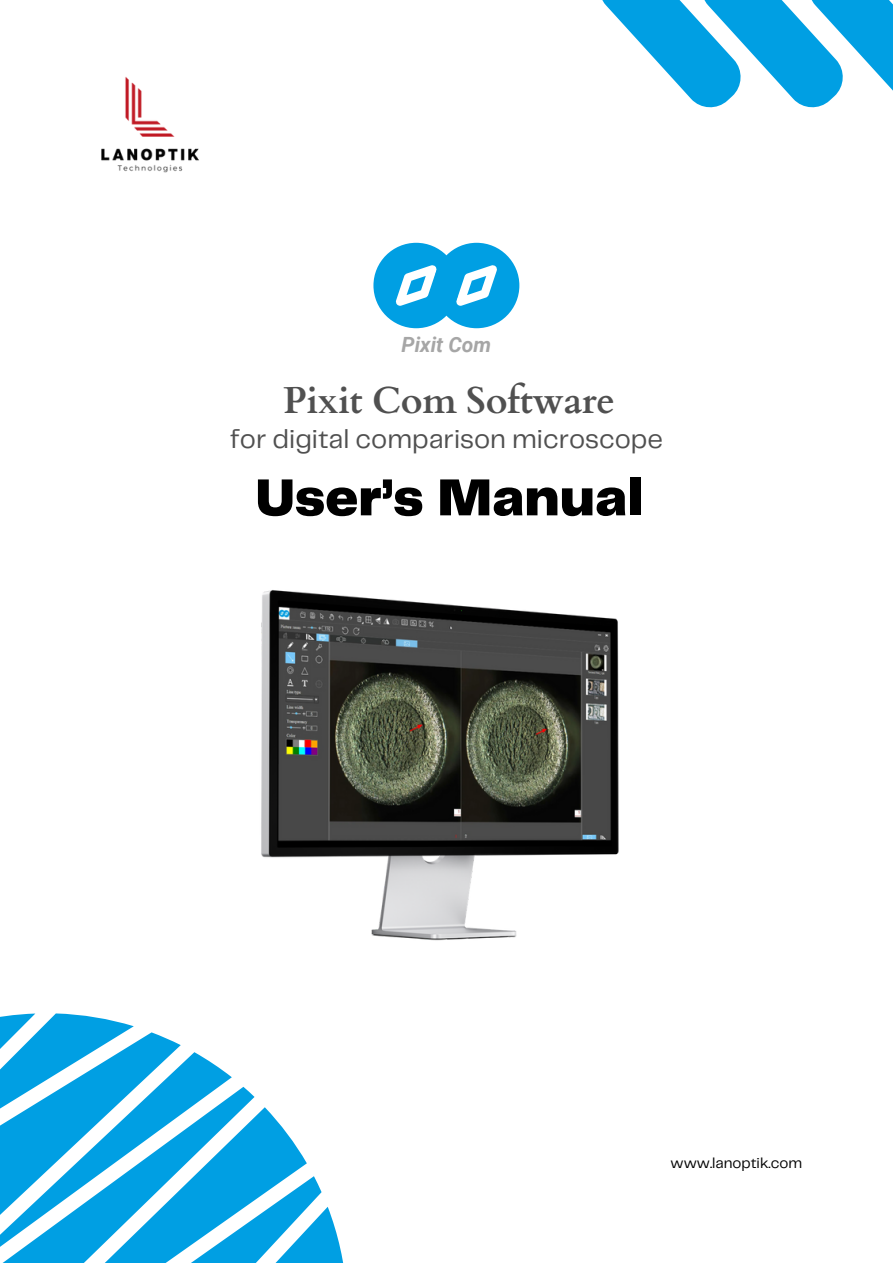
<style>
.page{position:relative;width:893px;height:1264px;background:#fff}
.page>*{position:absolute;margin:0;border:0;box-sizing:border-box;transform-origin:0 0}
.t1{font:900 54px "Telegraf";color:#000}
.t2{font:700 37.5px "Cardo";letter-spacing:-.01em;color:#505050}
.t3{font:27px "Telegraf";color:#505050}
.t4{font:italic 700 21px "Roboto";color:#a6a6a6}
.t5{font:15px "Telegraf";color:#000}
</style>
<div class="page">
<svg style="left:0;top:1013px;width:343px;height:249px;fill:#009fe3"></svg>
<svg style="left:602px;top:0;width:290px;height:108px"></svg>
<img style="left:101px;top:77px;width:98px;height:96px">
<img style="left:261px;top:590px;width:358px;height:351px">
<svg style="left:373px;top:243px;width:146px;height:85px"></svg>
<p class="t4" style="left:401px;top:332px;width:91px">Pixit Com</p>
<p class="t2" style="left:283px;top:375px;width:333px">Pixit Com Software</p>
<p class="t3" style="left:230px;top:427px;width:434px">for digital comparison microscope</p>
<p class="t1" style="left:255px;top:474px;width:389px">User’s Manual</p>
<p class="t5" style="left:670px;top:1156px;width:133px">www.lanoptik.com</p>
</div>
